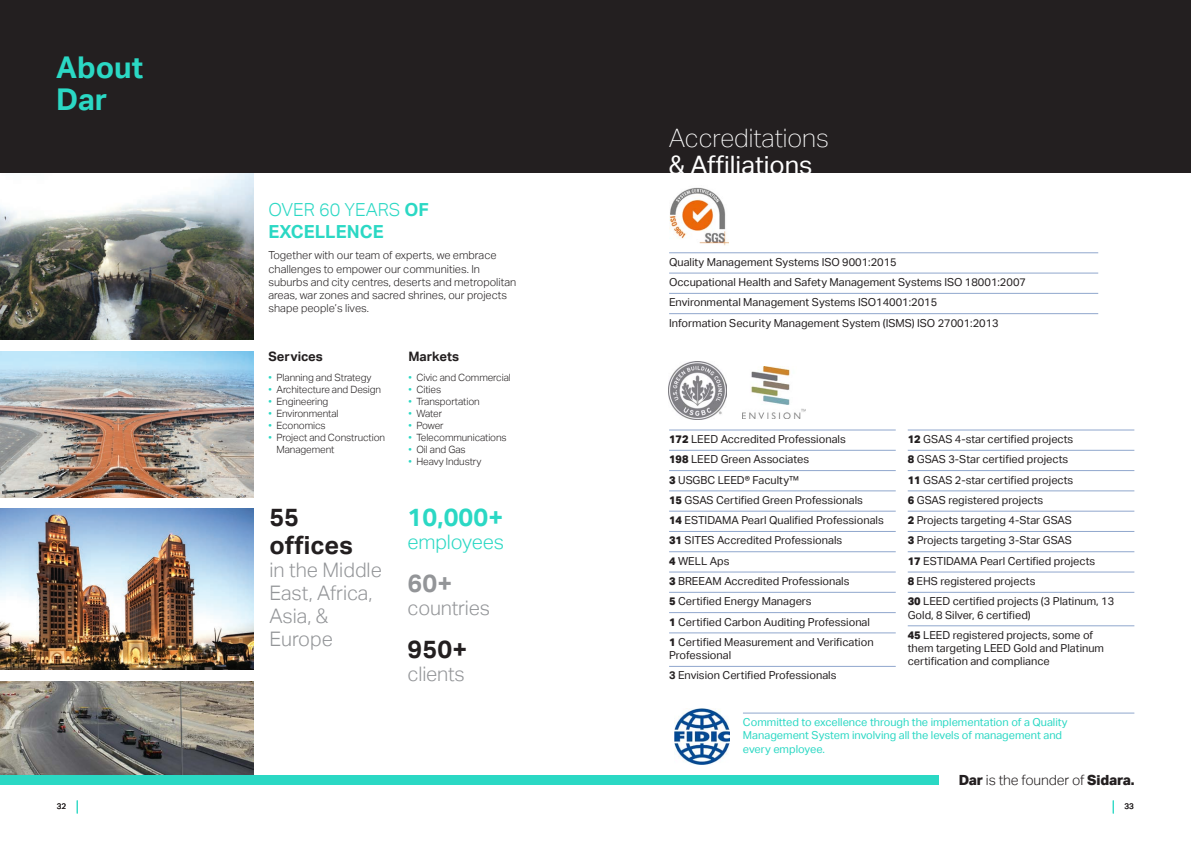
<style>
.page{position:relative;width:1191px;height:842px;background:#fff}
.page>*{position:absolute;margin:0;border:0;box-sizing:border-box;transform-origin:0 0}
.Section_title{font:700 30px "Aktiv Grotesk";color:#2bd8c4}
.Section_Title{font:100 25.4px "Aktiv Grotesk";color:#fff}
.Section_Title-2{font:25.4px "Aktiv Grotesk";color:#fff}
.Body_Copy{font:700 25px/28px "Aktiv Grotesk";letter-spacing:.005em;color:#231f20}
.Body_Copy-2{font:700 25px "Aktiv Grotesk";color:#2bd8c4}
.Body_Copy-3{font:700 25px "Aktiv Grotesk";color:#939598}
.Body_Copy-4{font:300 20px/23px "Aktiv Grotesk";color:#939598}
.Body_Copy-5{font:300 20px "Aktiv Grotesk";letter-spacing:-.01em;color:#2bd8c4}
.FS-Green_Titles{font:700 18px/21.6px "Aktiv Grotesk";color:#2bd8c4}
.Body_Copy-6{font:300 14px "Aktiv Grotesk";letter-spacing:-.01em;color:#231f20}
.FS-White_Titles{font:700 13px "Aktiv Grotesk";color:#231f20}
.Accreditations{font:11px/13.2px "Aktiv Grotesk";color:#231f20}
.Body_Copy-7{font:300 11px/13.2px "Aktiv Grotesk";color:#231f20}
.Accreditations-2{font:11px/13.2px "Aktiv Grotesk";color:#2bd8c4}
.t1{font:300 10px/12px "Aktiv Grotesk";letter-spacing:-.01em;color:#231f20}
.t2{font:8px "Aktiv Grotesk";color:#231f20}
.s1{font-weight:300}
.s2{color:#2bd8c4}
.s3{font-weight:800}
.s4{font-weight:700}
</style>
<div class="page">
<img style="left:0;top:681px;width:253px;height:94px">
<img style="left:0;top:173px;width:253px;height:167px">
<div style="left:0;top:0;width:1191px;height:173px;background:#231f20"></div>
<img style="left:0;top:508px;width:253px;height:161px">
<img style="left:0;top:351px;width:253px;height:146px">
<div style="left:0;top:775px;width:938px;height:10px;background:#2bd8c4"></div>
<hr style="left:669px;top:253px;width:429px;height:1px;background:#90a7cd">
<hr style="left:669px;top:273px;width:429px;height:1px;background:#90a7cd">
<hr style="left:669px;top:293px;width:429px;height:1px;background:#90a7cd">
<hr style="left:669px;top:313px;width:429px;height:1px;background:#90a7cd">
<img style="left:669px;top:187px;width:59px;height:58px">
<hr style="left:669px;top:430px;width:226px;height:1px;background:#90a7cd">
<hr style="left:669px;top:450px;width:226px;height:1px;background:#90a7cd">
<hr style="left:669px;top:470px;width:226px;height:1px;background:#90a7cd">
<hr style="left:669px;top:491px;width:226px;height:1px;background:#90a7cd">
<hr style="left:669px;top:511px;width:226px;height:1px;background:#90a7cd">
<hr style="left:669px;top:531px;width:226px;height:1px;background:#90a7cd">
<hr style="left:669px;top:551px;width:226px;height:1px;background:#90a7cd">
<hr style="left:669px;top:572px;width:226px;height:1px;background:#90a7cd">
<hr style="left:669px;top:592px;width:226px;height:1px;background:#90a7cd">
<hr style="left:669px;top:612px;width:226px;height:1px;background:#90a7cd">
<hr style="left:669px;top:633px;width:226px;height:1px;background:#90a7cd">
<hr style="left:669px;top:666px;width:226px;height:1px;background:#90a7cd">
<hr style="left:907px;top:430px;width:227px;height:1px;background:#90a7cd">
<hr style="left:907px;top:450px;width:227px;height:1px;background:#90a7cd">
<hr style="left:907px;top:470px;width:227px;height:1px;background:#90a7cd">
<hr style="left:907px;top:491px;width:227px;height:1px;background:#90a7cd">
<hr style="left:907px;top:511px;width:227px;height:1px;background:#90a7cd">
<hr style="left:907px;top:531px;width:227px;height:1px;background:#90a7cd">
<hr style="left:907px;top:551px;width:227px;height:1px;background:#90a7cd">
<hr style="left:907px;top:572px;width:227px;height:1px;background:#90a7cd">
<hr style="left:907px;top:592px;width:227px;height:1px;background:#90a7cd">
<hr style="left:907px;top:625px;width:227px;height:1px;background:#90a7cd">
<img style="left:668px;top:362px;width:58px;height:58px">
<img style="left:742px;top:366px;width:63px;height:52px">
<hr style="left:743px;top:713px;width:391px;height:1px;background:#90a7cd">
<img style="left:674px;top:709px;width:55px;height:55px">
<svg style="left:1113px;top:800px;width:1px;height:13px"></svg>
<svg style="left:77px;top:800px;width:1px;height:13px"></svg>
<p class="Section_title" style="left:56px;top:50px;width:89px">About</p>
<p class="Section_title" style="left:56px;top:82px;width:53px">Dar</p>
<p class="FS-Green_Titles" style="left:268px;top:199px;width:162px"><span class="s1">OVER 60 YEARS</span> OF<br>EXCELLENCE</p>
<p class="Body_Copy-7" style="left:268px;top:249px;width:249px">Together with our team of experts, we embrace challenges to empower our communities. In suburbs and city centres, deserts and metropolitan areas, war zones and sacred shrines, our projects shape people’s lives.</p>
<p class="FS-White_Titles" style="left:408px;top:349px;width:52px">Markets</p>
<p class="t1" style="left:408px;top:372px;width:104px"><span class="s2">•</span> Civic and Commercial</p>
<p class="t1" style="left:408px;top:384px;width:34px"><span class="s2">•</span> Cities</p>
<p class="t1" style="left:408px;top:396px;width:73px"><span class="s2">•</span> Transportation</p>
<p class="t1" style="left:408px;top:408px;width:35px"><span class="s2">•</span> Water</p>
<p class="t1" style="left:408px;top:420px;width:37px"><span class="s2">•</span> Power</p>
<p class="t1" style="left:408px;top:432px;width:100px"><span class="s2">•</span> Telecommunications</p>
<p class="t1" style="left:408px;top:444px;width:59px"><span class="s2">•</span> Oil and Gas</p>
<p class="t1" style="left:408px;top:456px;width:75px"><span class="s2">•</span> Heavy Industry</p>
<p class="FS-White_Titles" style="left:268px;top:349px;width:56px">Services</p>
<p class="t1" style="left:268px;top:372px;width:105px"><span class="s2">•</span> Planning and Strategy</p>
<p class="t1" style="left:268px;top:384px;width:114px"><span class="s2">•</span> Architecture and Design</p>
<p class="t1" style="left:268px;top:396px;width:61px"><span class="s2">•</span> Engineering</p>
<p class="t1" style="left:268px;top:408px;width:72px"><span class="s2">•</span> Environmental</p>
<p class="t1" style="left:268px;top:420px;width:59px"><span class="s2">•</span> Economics</p>
<p class="t1" style="left:276px;top:432px;width:110px;text-indent:-8px"><span class="s2">•</span> Project and Construction<br>Management</p>
<p class="Body_Copy" style="left:269px;top:504px;width:85px">55 offices</p>
<p class="Body_Copy-4" style="left:269px;top:559px;width:114px">in the Middle<br>East, Africa,<br>Asia, &amp;<br>Europe</p>
<p class="Body_Copy-2" style="left:407px;top:503px;width:97px">10,000+</p>
<p class="Body_Copy-5" style="left:407px;top:531px;width:98px">employees</p>
<p class="Body_Copy-3" style="left:407px;top:569px;width:46px">60+</p>
<p class="Body_Copy-4" style="left:407px;top:597px;width:84px">countries</p>
<p class="Body_Copy" style="left:407px;top:636px;width:61px">950+</p>
<p class="Body_Copy-4" style="left:407px;top:663px;width:59px">clients</p>
<p class="Section_Title" style="left:668px;top:124px;width:162px">Accreditations</p>
<p class="Section_Title-2" style="left:668px;top:150px;width:145px">&amp; Affiliations</p>
<p class="Accreditations" style="left:669px;top:255px;width:229px">Quality Management Systems ISO 9001:2015</p>
<p class="Accreditations" style="left:669px;top:276px;width:358px">Occupational Health and Safety Management Systems ISO 18001:2007</p>
<p class="Accreditations" style="left:669px;top:296px;width:270px">Environmental Management Systems ISO14001:2015</p>
<p class="Accreditations" style="left:669px;top:316px;width:331px">Information Security Management System (ISMS) ISO 27001:2013</p>
<p class="Accreditations" style="left:669px;top:433px;width:178px"><span class="s3">172</span> LEED Accredited Professionals</p>
<p class="Accreditations" style="left:669px;top:453px;width:141px"><span class="s3">198</span> LEED Green Associates</p>
<p class="Accreditations" style="left:669px;top:473px;width:131px"><span class="s3">3</span> USGBC LEED® Faculty™</p>
<p class="Accreditations" style="left:669px;top:493px;width:195px"><span class="s3">15</span> GSAS Certified Green Professionals</p>
<p class="Accreditations" style="left:669px;top:514px;width:216px"><span class="s3">14</span> ESTIDAMA Pearl Qualified Professionals</p>
<p class="Accreditations" style="left:669px;top:534px;width:175px"><span class="s3">31</span> SITES Accredited Professionals</p>
<p class="Accreditations" style="left:669px;top:554px;width:62px"><span class="s3">4</span> WELL Aps</p>
<p class="Accreditations" style="left:669px;top:575px;width:182px"><span class="s3">3</span> BREEAM Accredited Professionals</p>
<p class="Accreditations" style="left:669px;top:595px;width:144px"><span class="s3">5</span> Certified Energy Managers</p>
<p class="Accreditations" style="left:669px;top:615px;width:202px"><span class="s3">1</span> Certified Carbon Auditing Professional</p>
<p class="Accreditations" style="left:669px;top:635px;width:206px"><span class="s3">1</span> Certified Measurement and Verification<br>Professional</p>
<p class="Accreditations" style="left:669px;top:669px;width:169px"><span class="s4">3</span> Envision Certified Professionals</p>
<p class="Accreditations" style="left:907px;top:433px;width:167px"><span class="s3">12</span> GSAS 4-star certified projects</p>
<p class="Accreditations" style="left:907px;top:453px;width:162px"><span class="s3">8</span> GSAS 3-Star certified projects</p>
<p class="Accreditations" style="left:907px;top:473px;width:167px"><span class="s3">11</span> GSAS 2-star certified projects</p>
<p class="Accreditations" style="left:907px;top:493px;width:137px"><span class="s3">6</span> GSAS registered projects</p>
<p class="Accreditations" style="left:907px;top:514px;width:166px"><span class="s3">2</span> Projects targeting 4-Star GSAS</p>
<p class="Accreditations" style="left:907px;top:534px;width:166px"><span class="s3">3</span> Projects targeting 3-Star GSAS</p>
<p class="Accreditations" style="left:907px;top:554px;width:189px"><span class="s3">17</span> ESTIDAMA Pearl Certified projects</p>
<p class="Accreditations" style="left:907px;top:575px;width:129px"><span class="s3">8</span> EHS registered projects</p>
<p class="Accreditations" style="left:907px;top:595px;width:208px"><span class="s3">30</span> LEED certified projects (3 Platinum, 13<br>Gold, 8 Silver, 6 certified)</p>
<p class="Accreditations" style="left:907px;top:628px;width:198px"><span class="s3">45</span> LEED registered projects, some of them targeting LEED Gold and Platinum certification and compliance</p>
<p class="Accreditations-2" style="left:743px;top:716px;width:326px">Committed to excellence through the implementation of a Quality<br>Management System involving all the levels of management and every employee.</p>
<p class="Body_Copy-6" style="left:958px;top:772px;width:177px"><span class="s3">Dar</span> is the founder of <span class="s3">Sidara.</span></p>
<p class="t2" style="left:57px;top:802px;width:11px">32</p>
<p class="t2" style="left:1124px;top:802px;width:11px">33</p>
</div>
